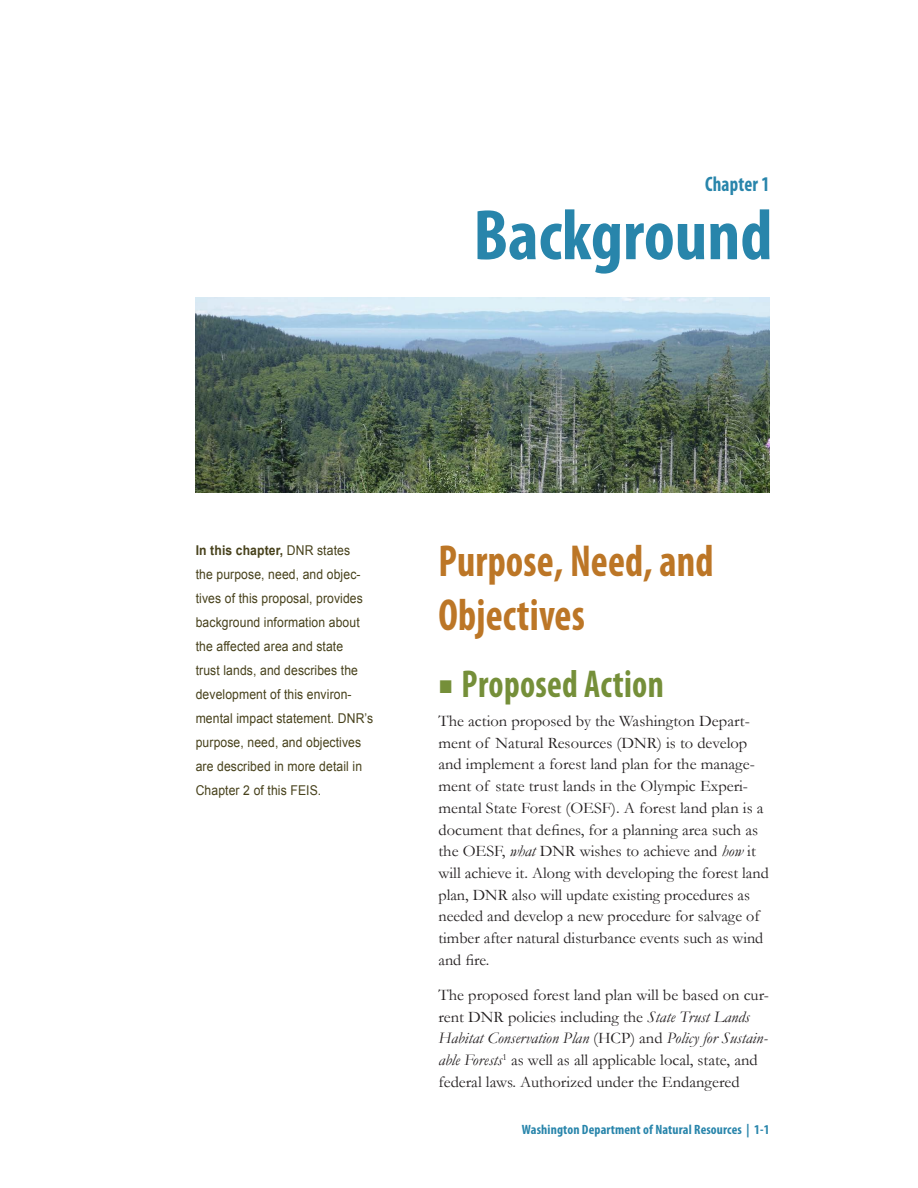
<style>
.page{position:relative;width:918px;height:1188px;background:#fff}
.page>*{position:absolute;margin:0;border:0;box-sizing:border-box;transform-origin:0 0}
.DNR_Chapter_Title{font:700 condensed 72px "Myriad Pro";color:#2885ab}
.DNR_Topic_Heading{font:700 condensed 45px/54px "Myriad Pro";letter-spacing:.005em;color:#bc7626;scale:.9 1}
.DNR_Heading_1{font:700 condensed 39px "Myriad Pro";letter-spacing:.01em;color:#758f39;scale:.9 1}
.DNR_Heading_1-2{font:700 condensed 21px "Myriad Pro";letter-spacing:.01em;color:#2885ab;scale:.9 1}
.DNR_Body_Text{font:16.2px/21.8px "Garamond";color:#231f20}
.DNR_Text_Box_Body_Te{font:13.5px/24px "Arial";letter-spacing:.01em;color:#47411b;scale:.9 1}
.t1{font:700 condensed 13.5px "Myriad Pro";letter-spacing:.01em;color:#2885ab}
.s1{font-weight:700}
.s2{font-family:"Garamond";font-stretch:normal;font-size:27px}
.s3{font-style:italic}
</style>
<div class="page">
<img style="left:196px;top:298px;width:573px;height:195px">
<p class="DNR_Heading_1-2" style="left:705px;top:171px;width:73px">Chapter 1</p>
<p class="DNR_Chapter_Title" style="left:473px;top:190px;width:301px">Background</p>
<p class="DNR_Text_Box_Body_Te" style="left:196px;top:539px;width:199px"><span class="s1">In this chapter,</span> DNR states<br>the purpose, need, and objec&shy;tives of this proposal, provides background information about the affected area and state<br>trust lands, and describes the development of this environ&shy;mental impact statement. DNR’s purpose, need, and objectives are described in more detail in<br>Chapter 2 of this FEIS.</p>
<p class="DNR_Topic_Heading" style="left:438px;top:533px;width:307px">Purpose, Need, and<br>Objectives</p>
<p class="DNR_Heading_1" style="left:438px;top:660px;width:252px"><span class="s2">■</span> Proposed Action</p>
<p class="DNR_Body_Text" style="left:438px;top:710px;width:332px">The action proposed by the Washington Depart&shy;ment of Natural Resources (DNR) is to develop and implement a forest land plan for the manage&shy;ment of state trust lands in the Olympic Experi&shy;mental State Forest (OESF). A forest land plan is a document that defines, for a planning area such as the OESF, <span class="s3">what</span> DNR wishes to achieve and <span class="s3">how</span> it will achieve it. Along with developing the forest land plan, DNR also will update existing procedures as needed and develop a new procedure for salvage of timber after natural disturbance events such as wind and fire.</p>
<p class="DNR_Body_Text" style="left:438px;top:983px;width:332px">The proposed forest land plan will be based on cur&shy;rent DNR policies including the <span class="s3">State Trust Lands Habitat Conservation Plan</span> (HCP) and <span class="s3">Policy for Sustain&shy;able Forests</span><sup>1</sup> as well as all applicable local, state, and federal laws. Authorized under the Endangered</p>
<p class="t1" style="left:522px;top:1121px;width:249px">Washington Department of Natural Resources | 1-1</p>
</div>
